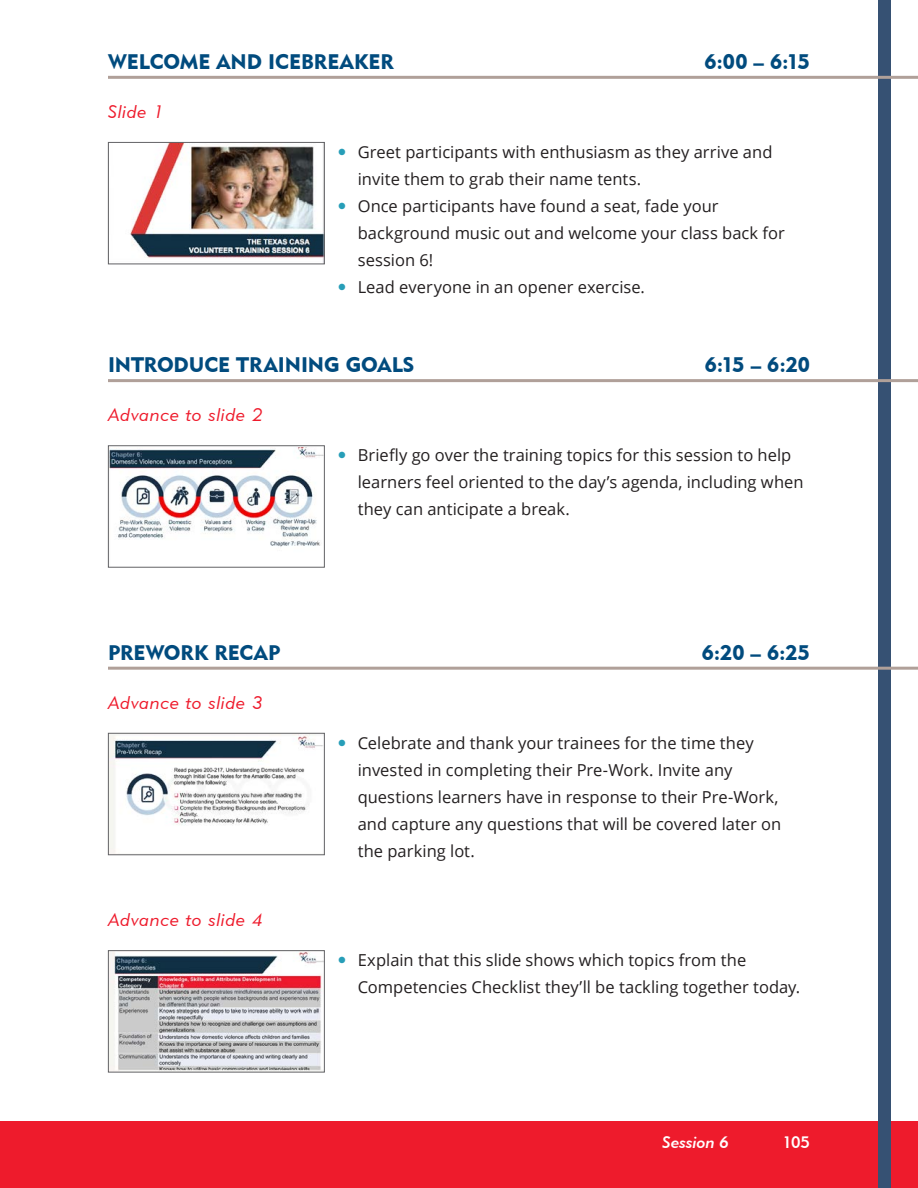
<style>
.page{position:relative;width:918px;height:1188px;background:#fff}
.page>*{position:absolute;margin:0;border:0;box-sizing:border-box;transform-origin:0 0}
.Right_Activity{font:21px "Geometric 415 BT Black A";color:#014b7e}
.H2_Slim{font:18px "Geometric 415 BT Lite Italic A";letter-spacing:.045em;color:#ee1b2c}
.t1{font:16.5px/27px "Open Sans";color:#231f20}
.t2{font:16.5px "Geometric 415 BT Medium Italic A";color:#fff}
.t3{font:16.5px "Geometric 415 BT Medium A";color:#fff}
</style>
<div class="page">
<div style="left:0;top:1121px;width:918px;height:67px;background:#ee1b2c"></div>
<div style="left:878px;top:0;width:13px;height:1188px;background:#365173"></div>
<hr style="left:108px;top:76px;width:810px;height:3px;background:#b0a099">
<hr style="left:108px;top:379px;width:810px;height:3px;background:#b0a099">
<hr style="left:108px;top:667px;width:810px;height:3px;background:#b0a099">
<img style="left:130px;top:144px;width:193px;height:114px">
<div style="left:108px;top:142px;width:217px;height:122px;border:1px solid #636366"></div>
<img style="left:110px;top:448px;width:213px;height:99px">
<div style="left:108px;top:445px;width:217px;height:123px;border:1px solid #636366"></div>
<img style="left:110px;top:735px;width:213px;height:118px">
<div style="left:108px;top:733px;width:217px;height:122px;border:1px solid #636366"></div>
<img style="left:110px;top:952px;width:213px;height:119px">
<div style="left:108px;top:950px;width:217px;height:123px;border:1px solid #636366"></div>
<p class="Right_Activity" style="left:108px;top:49px;width:287px">WELCOME AND ICEBREAKER</p>
<p class="Right_Activity" style="left:704px;top:49px;width:107px">6:00 – 6:15</p>
<p class="H2_Slim" style="left:108px;top:100px;width:57px">Slide 1</p>
<p class="t1" style="left:358px;top:138px;width:416px">Greet participants with enthusiasm as they arrive and invite them to grab their name tents.</p>
<p class="t1" style="left:358px;top:192px;width:428px">Once participants have found a seat, fade your background music out and welcome your class back for session 6!</p>
<p class="t1" style="left:358px;top:273px;width:289px">Lead everyone in an opener exercise.</p>
<p class="Right_Activity" style="left:108px;top:352px;width:308px">INTRODUCE TRAINING GOALS</p>
<p class="Right_Activity" style="left:705px;top:352px;width:107px">6:15 – 6:20</p>
<p class="H2_Slim" style="left:108px;top:404px;width:156px">Advance to slide 2</p>
<p class="t1" style="left:358px;top:442px;width:447px">Briefly go over the training topics for this session to help learners feel oriented to the day’s agenda, including when they can anticipate a break.</p>
<p class="Right_Activity" style="left:108px;top:640px;width:174px">PREWORK RECAP</p>
<p class="Right_Activity" style="left:702px;top:640px;width:110px">6:20 – 6:25</p>
<p class="H2_Slim" style="left:108px;top:691px;width:156px">Advance to slide 3</p>
<p class="t1" style="left:358px;top:729px;width:425px">Celebrate and thank your trainees for the time they invested in completing their Pre-Work. Invite any questions learners have in response to their Pre-Work, and capture any questions that will be covered later on the parking lot.</p>
<p class="H2_Slim" style="left:108px;top:909px;width:156px">Advance to slide 4</p>
<p class="t1" style="left:358px;top:946px;width:444px">Explain that this slide shows which topics from the<br>Competencies Checklist they’ll be tackling together today.</p>
<p class="t2" style="left:662px;top:1132px;width:68px">Session 6</p>
<p class="t3" style="left:782px;top:1132px;width:29px">105</p>
</div>
